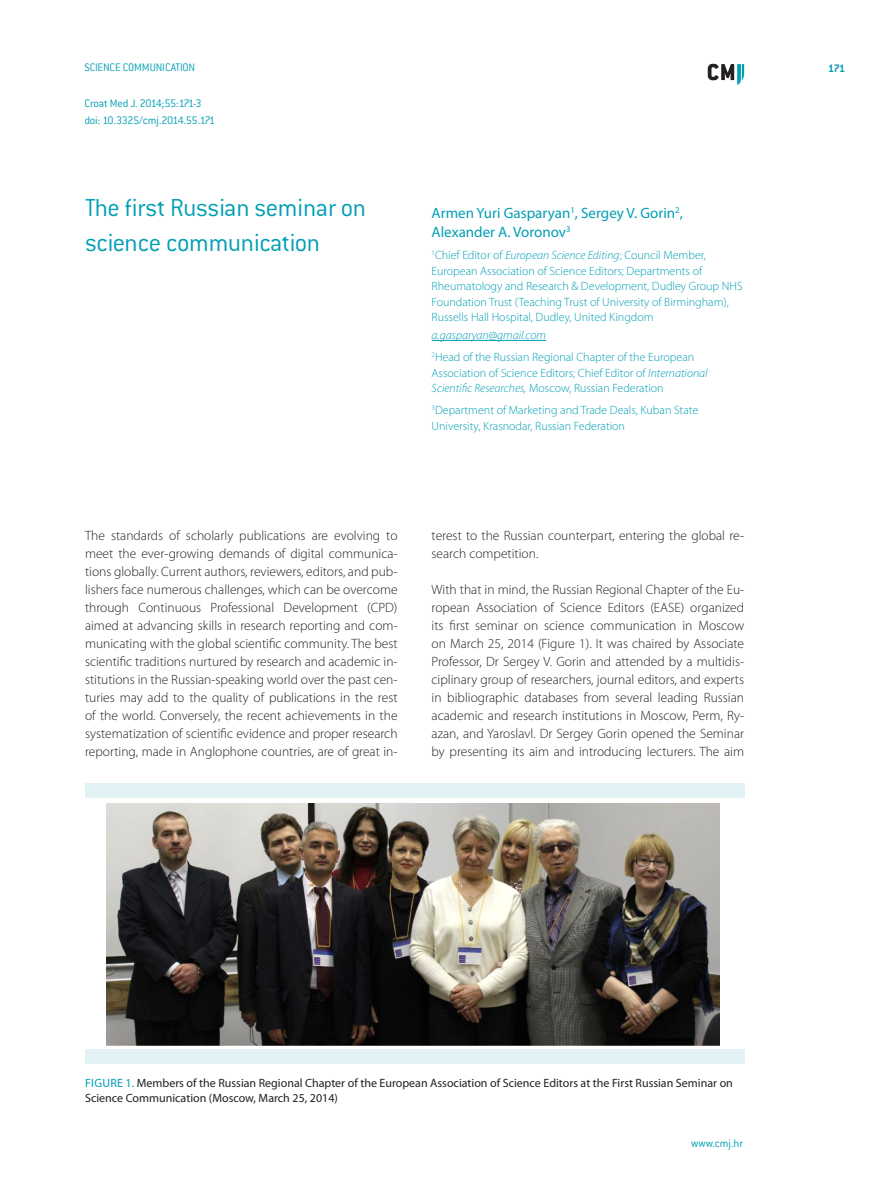
<style>
.page{position:relative;width:893px;height:1191px;background:#fff}
.page>*{position:absolute;margin:0;border:0;box-sizing:border-box;transform-origin:0 0}
.t1{font:300 27px/35.1px "ITC Conduit LTCE";letter-spacing:-.015em;color:#009fb4}
.t2{font:15px/19.5px "Myriad Pro";color:#009fb4}
.t3{font:300 13.5px/18px "Myriad Pro";color:#231f20;text-align:justify}
.t4{font:300 12px/15.6px "Myriad Pro";color:#009fb4}
.t5{font:12px/15px "Myriad Pro";color:#231f20}
.t6{font:300 12px/17.5px "ITC Conduit LTCE";letter-spacing:-.025em;color:#009fb4}
.t7{font:700 12px "ITC Conduit LTCE";color:#009fb4}
.s1{font-style:italic}
.s2{color:#009fb4}
</style>
<div class="page">
<svg style="left:708px;top:64px;width:36px;height:21px"></svg>
<hr style="left:432px;top:340px;width:114px;height:1px;background:#009fb4">
<img style="left:106px;top:803px;width:614px;height:242px">
<div style="left:85px;top:782px;width:659px;height:15px;background:#e2f2f5"></div>
<div style="left:85px;top:1048px;width:659px;height:15px;background:#e2f2f5"></div>
<p class="t6" style="left:84px;top:59px;width:112px">SCIENCE COMMUNICATION</p>
<p class="t6" style="left:84px;top:94px;width:132px">Croat Med J. 2014;55:171-3 doi: 10.3325/cmj.2014.55.171</p>
<h1 class="t1" style="left:85px;top:190px;width:282px">The first Russian seminar on science communication</h1>
<p class="t2" style="left:432px;top:202px;width:253px">Armen Yuri Gasparyan<sup>1</sup>, Sergey V. Gorin<sup>2</sup>,<br>Alexander A. Voronov<sup>3</sup></p>
<p class="t4" style="left:432px;top:247px;width:312px"><sup>1</sup>Chief Editor of <span class="s1">European Science Editing</span>; Council Member, European Association of Science Editors; Departments of Rheumatology and Research &amp; Development, Dudley Group NHS Foundation Trust (Teaching Trust of University of Birmingham), Russells Hall Hospital, Dudley, United Kingdom</p>
<p class="t4" style="left:432px;top:324px;width:264px;line-height:22px"><span class="s1">a.gasparyan@gmail.com<br></span><sup>2</sup>Head of the Russian Regional Chapter of the European</p>
<p class="t4" style="left:432px;top:365px;width:278px">Association of Science Editors; Chief Editor of <span class="s1">International<br>Scientific Researches,</span> Moscow, Russian Federation</p>
<p class="t4" style="left:432px;top:402px;width:268px"><sup>3</sup>Department of Marketing and Trade Deals, Kuban State<br>University, Krasnodar, Russian Federation</p>
<p class="t3" style="left:85px;top:526px;width:314px">The standards of scholarly publications are evolving to meet the ever-growing demands of digital communica&shy;tions globally. Current authors, reviewers, editors, and pub&shy;lishers face numerous challenges, which can be overcome through Continuous Professional Development (CPD) aimed at advancing skills in research reporting and com&shy;municating with the global scientific community. The best scientific traditions nurtured by research and academic in&shy;stitutions in the Russian-speaking world over the past cen&shy;turies may add to the quality of publications in the rest of the world. Conversely, the recent achievements in the systematization of scientific evidence and proper research reporting, made in Anglophone countries, are of great in-</p>
<p class="t3" style="left:432px;top:526px;width:314px">terest to the Russian counterpart, entering the global re&shy;search competition.</p>
<p class="t3" style="left:432px;top:580px;width:314px">With that in mind, the Russian Regional Chapter of the Eu&shy;ropean Association of Science Editors (EASE) organized its first seminar on science communication in Moscow on March 25, 2014 (Figure 1). It was chaired by Associate Professor, Dr Sergey V. Gorin and attended by a multidis&shy;ciplinary group of researchers, journal editors, and experts in bibliographic databases from several leading Russian academic and research institutions in Moscow, Perm, Ry&shy;azan, and Yaroslavl. Dr Sergey Gorin opened the Seminar by presenting its aim and introducing lecturers. The aim</p>
<p class="t7" style="left:828px;top:61px;width:18px">171</p>
<p class="t5" style="left:85px;top:1075px;width:649px"><span class="s2">Figure 1.</span> Members of the Russian Regional Chapter of the European Association of Science Editors at the First Russian Seminar on<br>Science Communication (Moscow, March 25, 2014)</p>
<p class="t6" style="left:691px;top:1134px;width:54px">www.cmj.hr</p>
</div>
